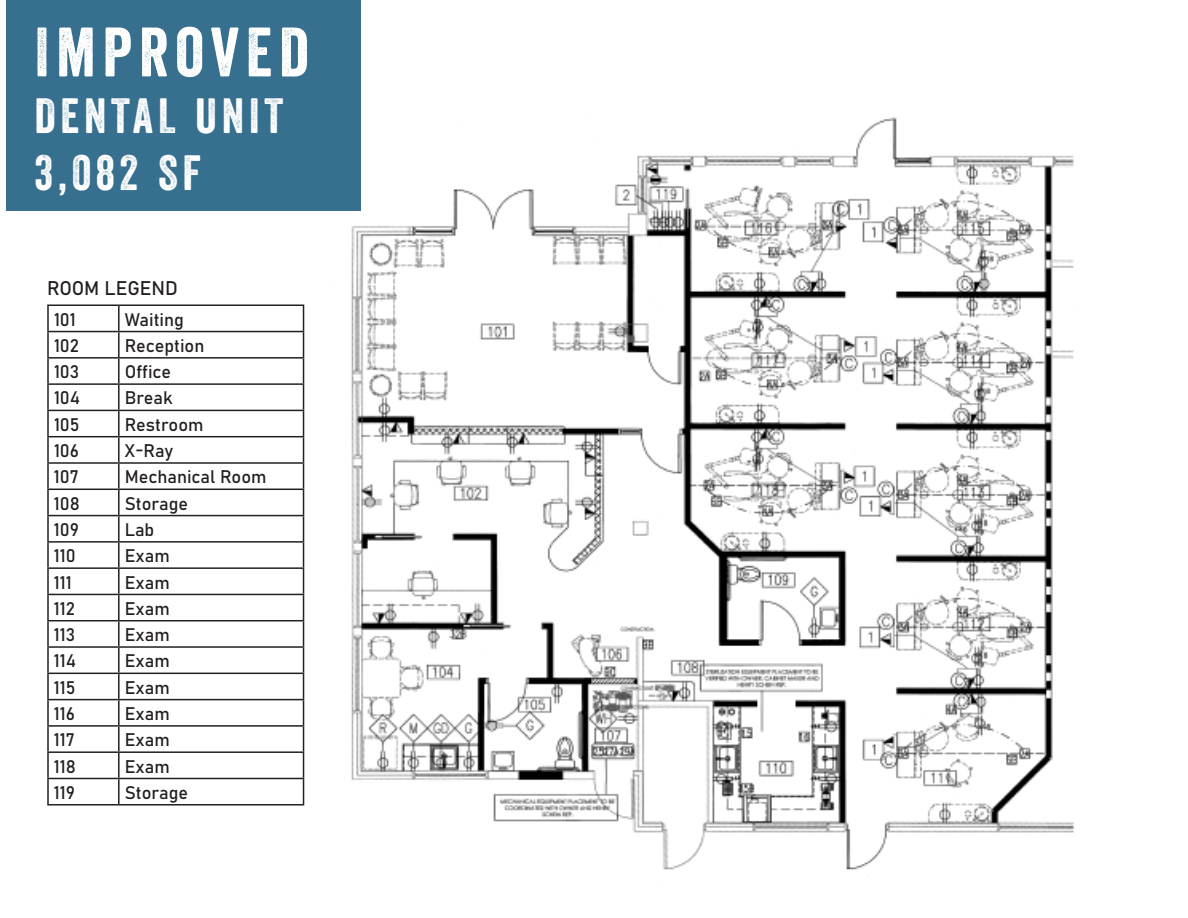
<style>
.page{position:relative;width:1188px;height:918px;background:#fff}
.page>*{position:absolute;margin:0;border:0;box-sizing:border-box;transform-origin:0 0}
.t1{font:67.5px "Veneer";letter-spacing:.1em;color:#fff}
.t2{font:48px "Veneer";letter-spacing:.1em;color:#fff}
.t3{font:19.5px "Bahnschrift";letter-spacing:-.005em;color:#231f20}
.t4{font:18px "Bahnschrift";color:#231f20}
</style>
<div class="page">
<img style="left:351px;top:117px;width:723px;height:753px">
<div style="left:6px;top:0;width:355px;height:211px;background:#376f8f"></div>
<hr style="left:47px;top:304px;width:72px;height:2px;background:#231f20">
<hr style="left:47px;top:306px;width:2px;height:25px;background:#231f20">
<hr style="left:119px;top:304px;width:185px;height:2px;background:#231f20">
<hr style="left:118px;top:306px;width:2px;height:25px;background:#231f20">
<hr style="left:47px;top:331px;width:72px;height:1px;background:#231f20">
<hr style="left:47px;top:332px;width:2px;height:25px;background:#231f20">
<hr style="left:119px;top:331px;width:185px;height:1px;background:#231f20">
<hr style="left:118px;top:332px;width:2px;height:25px;background:#231f20">
<hr style="left:47px;top:357px;width:72px;height:2px;background:#231f20">
<hr style="left:47px;top:359px;width:2px;height:24px;background:#231f20">
<hr style="left:119px;top:357px;width:185px;height:2px;background:#231f20">
<hr style="left:118px;top:359px;width:2px;height:24px;background:#231f20">
<hr style="left:47px;top:383px;width:72px;height:2px;background:#231f20">
<hr style="left:47px;top:385px;width:2px;height:25px;background:#231f20">
<hr style="left:119px;top:383px;width:185px;height:2px;background:#231f20">
<hr style="left:118px;top:385px;width:2px;height:25px;background:#231f20">
<hr style="left:47px;top:410px;width:72px;height:1px;background:#231f20">
<hr style="left:47px;top:411px;width:2px;height:25px;background:#231f20">
<hr style="left:119px;top:410px;width:185px;height:1px;background:#231f20">
<hr style="left:118px;top:411px;width:2px;height:25px;background:#231f20">
<hr style="left:47px;top:436px;width:72px;height:1px;background:#231f20">
<hr style="left:47px;top:437px;width:2px;height:25px;background:#231f20">
<hr style="left:119px;top:436px;width:185px;height:1px;background:#231f20">
<hr style="left:118px;top:437px;width:2px;height:25px;background:#231f20">
<hr style="left:47px;top:462px;width:72px;height:2px;background:#231f20">
<hr style="left:47px;top:464px;width:2px;height:25px;background:#231f20">
<hr style="left:119px;top:462px;width:185px;height:2px;background:#231f20">
<hr style="left:118px;top:464px;width:2px;height:25px;background:#231f20">
<hr style="left:47px;top:489px;width:72px;height:1px;background:#231f20">
<hr style="left:47px;top:490px;width:2px;height:25px;background:#231f20">
<hr style="left:119px;top:489px;width:185px;height:1px;background:#231f20">
<hr style="left:118px;top:490px;width:2px;height:25px;background:#231f20">
<hr style="left:47px;top:515px;width:72px;height:1px;background:#231f20">
<hr style="left:47px;top:516px;width:2px;height:25px;background:#231f20">
<hr style="left:119px;top:515px;width:185px;height:1px;background:#231f20">
<hr style="left:118px;top:516px;width:2px;height:25px;background:#231f20">
<hr style="left:47px;top:541px;width:72px;height:2px;background:#231f20">
<hr style="left:47px;top:543px;width:2px;height:24px;background:#231f20">
<hr style="left:119px;top:541px;width:185px;height:2px;background:#231f20">
<hr style="left:118px;top:543px;width:2px;height:24px;background:#231f20">
<hr style="left:47px;top:567px;width:72px;height:2px;background:#231f20">
<hr style="left:47px;top:569px;width:2px;height:25px;background:#231f20">
<hr style="left:119px;top:567px;width:185px;height:2px;background:#231f20">
<hr style="left:118px;top:569px;width:2px;height:25px;background:#231f20">
<hr style="left:47px;top:594px;width:72px;height:1px;background:#231f20">
<hr style="left:47px;top:595px;width:2px;height:25px;background:#231f20">
<hr style="left:119px;top:594px;width:185px;height:1px;background:#231f20">
<hr style="left:118px;top:595px;width:2px;height:25px;background:#231f20">
<hr style="left:47px;top:620px;width:72px;height:1px;background:#231f20">
<hr style="left:47px;top:621px;width:2px;height:25px;background:#231f20">
<hr style="left:119px;top:620px;width:185px;height:1px;background:#231f20">
<hr style="left:118px;top:621px;width:2px;height:25px;background:#231f20">
<hr style="left:47px;top:646px;width:72px;height:2px;background:#231f20">
<hr style="left:47px;top:648px;width:2px;height:25px;background:#231f20">
<hr style="left:119px;top:646px;width:185px;height:2px;background:#231f20">
<hr style="left:118px;top:648px;width:2px;height:25px;background:#231f20">
<hr style="left:47px;top:673px;width:72px;height:1px;background:#231f20">
<hr style="left:47px;top:674px;width:2px;height:25px;background:#231f20">
<hr style="left:119px;top:673px;width:185px;height:1px;background:#231f20">
<hr style="left:118px;top:674px;width:2px;height:25px;background:#231f20">
<hr style="left:47px;top:699px;width:72px;height:1px;background:#231f20">
<hr style="left:47px;top:700px;width:2px;height:25px;background:#231f20">
<hr style="left:119px;top:699px;width:185px;height:1px;background:#231f20">
<hr style="left:118px;top:700px;width:2px;height:25px;background:#231f20">
<hr style="left:47px;top:725px;width:72px;height:2px;background:#231f20">
<hr style="left:47px;top:727px;width:2px;height:24px;background:#231f20">
<hr style="left:119px;top:725px;width:185px;height:2px;background:#231f20">
<hr style="left:118px;top:727px;width:2px;height:24px;background:#231f20">
<hr style="left:47px;top:751px;width:72px;height:2px;background:#231f20">
<hr style="left:47px;top:753px;width:2px;height:25px;background:#231f20">
<hr style="left:119px;top:751px;width:185px;height:2px;background:#231f20">
<hr style="left:118px;top:753px;width:2px;height:25px;background:#231f20">
<hr style="left:47px;top:778px;width:72px;height:1px;background:#231f20">
<hr style="left:47px;top:779px;width:2px;height:25px;background:#231f20">
<hr style="left:119px;top:778px;width:185px;height:1px;background:#231f20">
<hr style="left:118px;top:779px;width:2px;height:25px;background:#231f20">
<svg style="left:303px;top:306px;width:1px;height:498px"></svg>
<hr style="left:47px;top:804px;width:72px;height:2px;background:#231f20">
<hr style="left:119px;top:804px;width:185px;height:2px;background:#231f20">
<p class="t1" style="left:35px;top:11px;width:276px">IMPROVED</p>
<p class="t2" style="left:35px;top:87px;width:250px">DENTAL UNIT</p>
<p class="t2" style="left:35px;top:143px;width:169px">3,082 SF</p>
<p class="t3" style="left:47px;top:273px;width:132px">ROOM LEGEND</p>
<p class="t4" style="left:54px;top:306px;width:23px">101</p>
<p class="t4" style="left:125px;top:306px;width:61px">Waiting</p>
<p class="t4" style="left:54px;top:332px;width:27px">102</p>
<p class="t4" style="left:125px;top:332px;width:81px">Reception</p>
<p class="t4" style="left:54px;top:358px;width:27px">103</p>
<p class="t4" style="left:125px;top:358px;width:48px">Office</p>
<p class="t4" style="left:54px;top:384px;width:28px">104</p>
<p class="t4" style="left:125px;top:384px;width:49px">Break</p>
<p class="t4" style="left:54px;top:411px;width:27px">105</p>
<p class="t4" style="left:125px;top:411px;width:80px">Restroom</p>
<p class="t4" style="left:54px;top:437px;width:27px">106</p>
<p class="t4" style="left:125px;top:437px;width:50px">X-Ray</p>
<p class="t4" style="left:54px;top:463px;width:26px">107</p>
<p class="t4" style="left:125px;top:463px;width:143px">Mechanical Room</p>
<p class="t4" style="left:54px;top:490px;width:28px">108</p>
<p class="t4" style="left:125px;top:490px;width:65px">Storage</p>
<p class="t4" style="left:54px;top:516px;width:27px">109</p>
<p class="t4" style="left:125px;top:516px;width:31px">Lab</p>
<p class="t4" style="left:54px;top:542px;width:23px">110</p>
<p class="t4" style="left:125px;top:542px;width:47px">Exam</p>
<p class="t4" style="left:54px;top:569px;width:19px">111</p>
<p class="t4" style="left:125px;top:569px;width:47px">Exam</p>
<p class="t4" style="left:54px;top:595px;width:23px">112</p>
<p class="t4" style="left:125px;top:595px;width:47px">Exam</p>
<p class="t4" style="left:54px;top:621px;width:23px">113</p>
<p class="t4" style="left:125px;top:621px;width:47px">Exam</p>
<p class="t4" style="left:54px;top:647px;width:24px">114</p>
<p class="t4" style="left:125px;top:647px;width:47px">Exam</p>
<p class="t4" style="left:54px;top:674px;width:23px">115</p>
<p class="t4" style="left:125px;top:674px;width:47px">Exam</p>
<p class="t4" style="left:54px;top:700px;width:23px">116</p>
<p class="t4" style="left:125px;top:700px;width:47px">Exam</p>
<p class="t4" style="left:54px;top:726px;width:23px">117</p>
<p class="t4" style="left:125px;top:726px;width:47px">Exam</p>
<p class="t4" style="left:54px;top:753px;width:24px">118</p>
<p class="t4" style="left:125px;top:753px;width:47px">Exam</p>
<p class="t4" style="left:54px;top:779px;width:23px">119</p>
<p class="t4" style="left:125px;top:779px;width:65px">Storage</p>
</div>
